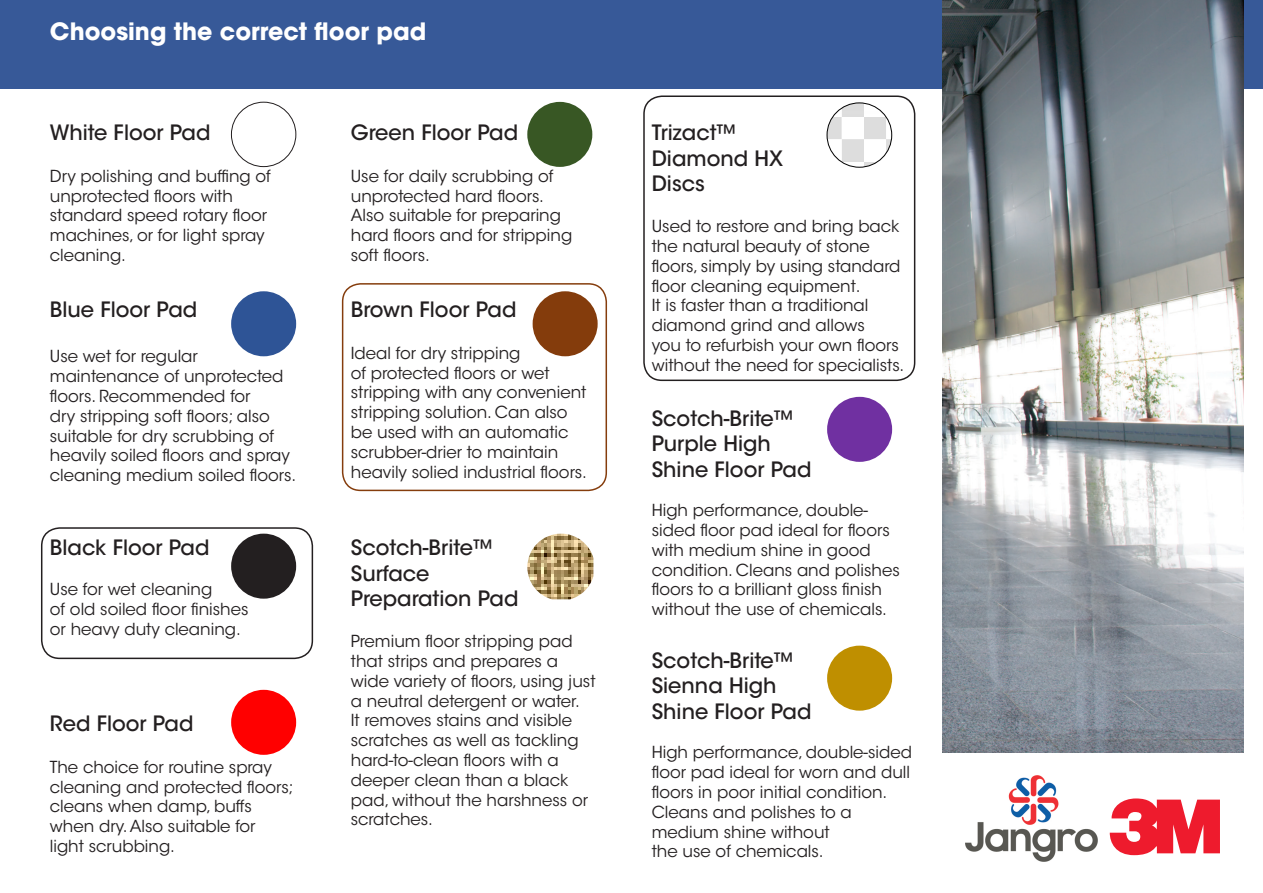
<style>
.page{position:relative;width:1263px;height:893px;background:#fff}
.page>*{position:absolute;margin:0;border:0;box-sizing:border-box;transform-origin:0 0}
.t1{font:700 23.7px "ITC Avant Garde Std";color:#fff}
.t2{font:500 21px "ITC Avant Garde Std";color:#231f20}
.t3{font:16.5px/19.8px "ITC Avant Garde Std";color:#231f20}
</style>
<div class="page">
<div style="left:643px;top:95px;width:272px;height:286px;border:2px solid #231f20;border-radius:18px"></div>
<div style="left:41px;top:527px;width:272px;height:132px;border:2px solid #231f20;border-radius:18px"></div>
<div style="left:342px;top:283px;width:265px;height:208px;border:2px solid #853d0d;border-radius:18px"></div>
<div style="left:0;top:0;width:1263px;height:88px;background:#375998"></div>
<div style="left:231px;top:102px;width:65px;height:65px;border:1px solid #231f20;border-radius:50%"></div>
<div style="left:527px;top:102px;width:65px;height:65px;background:#385724;border-radius:50%"></div>
<img style="left:527px;top:534px;width:66px;height:65px">
<div style="left:231px;top:690px;width:65px;height:65px;background:#f00;border-radius:50%"></div>
<div style="left:231px;top:291px;width:65px;height:65px;background:#2e5496;border-radius:50%"></div>
<div style="left:231px;top:534px;width:65px;height:65px;background:#231f20;border-radius:50%"></div>
<div style="left:533px;top:291px;width:65px;height:65px;background:#843c0c;border-radius:50%"></div>
<div style="left:827px;top:397px;width:65px;height:65px;background:#7030a1;border-radius:50%"></div>
<div style="left:827px;top:646px;width:65px;height:65px;background:#bf8f00;border-radius:50%"></div>
<img style="left:886px;top:117px;width:6px;height:36px">
<img style="left:842px;top:103px;width:44px;height:64px">
<img style="left:827px;top:108px;width:15px;height:54px">
<div style="left:827px;top:103px;width:65px;height:65px;border:1px solid #000;border-radius:50%"></div>
<img style="left:943px;top:0;width:300px;height:753px">
<svg style="left:1110px;top:798px;width:110px;height:57px"></svg>
<img style="left:966px;top:775px;width:132px;height:87px">
<p class="t1" style="left:50px;top:16px;width:378px">Choosing the correct floor pad</p>
<p class="t2" style="left:50px;top:120px;width:162px">White Floor Pad</p>
<p class="t3" style="left:50px;top:166px;width:223px">Dry polishing and buffing of</p>
<p class="t3" style="left:50px;top:186px;width:219px">unprotected floors with standard speed rotary floor machines, or for light spray cleaning.</p>
<p class="t2" style="left:50px;top:297px;width:149px">Blue Floor Pad</p>
<p class="t3" style="left:50px;top:347px;width:235px">Use wet for regular maintenance of unprotected floors. Recommended for<br>dry stripping soft floors; also suitable for dry scrubbing of</p>
<p class="t3" style="left:50px;top:446px;width:242px">heavily soiled floors and spray</p>
<p class="t3" style="left:50px;top:465px;width:248px">cleaning medium soiled floors.</p>
<p class="t2" style="left:50px;top:535px;width:161px">Black Floor Pad</p>
<p class="t3" style="left:50px;top:579px;width:164px">Use for wet cleaning</p>
<p class="t3" style="left:50px;top:599px;width:200px">of old soiled floor finishes</p>
<p class="t3" style="left:50px;top:619px;width:192px">or heavy duty cleaning.</p>
<p class="t2" style="left:50px;top:711px;width:145px">Red Floor Pad</p>
<p class="t3" style="left:50px;top:757px;width:223px">The choice for routine spray</p>
<p class="t3" style="left:50px;top:777px;width:245px">cleaning and protected floors;</p>
<p class="t3" style="left:50px;top:797px;width:204px">cleans when damp, buffs</p>
<p class="t3" style="left:50px;top:816px;width:207px">when dry. Also suitable for</p>
<p class="t3" style="left:50px;top:836px;width:126px">light scrubbing.</p>
<p class="t2" style="left:351px;top:120px;width:169px">Green Floor Pad</p>
<p class="t3" style="left:351px;top:166px;width:204px">Use for daily scrubbing of</p>
<p class="t3" style="left:351px;top:186px;width:195px">unprotected hard floors.</p>
<p class="t3" style="left:351px;top:206px;width:212px">Also suitable for preparing</p>
<p class="t3" style="left:351px;top:225px;width:223px">hard floors and for stripping</p>
<p class="t3" style="left:351px;top:245px;width:81px">soft floors.</p>
<p class="t2" style="left:351px;top:297px;width:167px">Brown Floor Pad</p>
<p class="t3" style="left:351px;top:343px;width:171px">Ideal for dry stripping</p>
<p class="t3" style="left:351px;top:363px;width:200px">of protected floors or wet</p>
<p class="t3" style="left:351px;top:383px;width:238px">stripping with any convenient stripping solution. Can also be used with an automatic scrubber-drier to maintain heavily solied industrial floors.</p>
<p class="t2" style="left:351px;top:535px;width:144px">Scotch-Brite™</p>
<p class="t2" style="left:351px;top:560px;width:80px">Surface</p>
<p class="t2" style="left:351px;top:585px;width:169px">Preparation Pad</p>
<p class="t3" style="left:351px;top:631px;width:246px">Premium floor stripping pad that strips and prepares a wide variety of floors, using just a neutral detergent or water.<br>It removes stains and visible scratches as well as tackling hard-to-clean floors with a deeper clean than a black pad, without the harshness or scratches.</p>
<p class="t2" style="left:652px;top:120px;width:87px">Trizact™</p>
<p class="t2" style="left:652px;top:145px;width:133px">Diamond HX</p>
<p class="t2" style="left:652px;top:170px;width:55px">Discs</p>
<p class="t3" style="left:652px;top:216px;width:254px">Used to restore and bring back the natural beauty of stone floors, simply by using standard floor cleaning equipment.<br>It is faster than a traditional diamond grind and allows<br>you to refurbish your own floors without the need for specialists.</p>
<p class="t2" style="left:652px;top:406px;width:144px">Scotch-Brite™</p>
<p class="t2" style="left:652px;top:431px;width:121px">Purple High</p>
<p class="t2" style="left:652px;top:456px;width:161px">Shine Floor Pad</p>
<p class="t3" style="left:652px;top:501px;width:250px">High performance, double&shy;sided floor pad ideal for floors with medium shine in good condition. Cleans and polishes floors to a brilliant gloss finish without the use of chemicals.</p>
<p class="t2" style="left:652px;top:648px;width:144px">Scotch-Brite™</p>
<p class="t2" style="left:652px;top:673px;width:126px">Sienna High</p>
<p class="t2" style="left:652px;top:698px;width:161px">Shine Floor Pad</p>
<p class="t3" style="left:652px;top:743px;width:262px">High performance, double-sided floor pad ideal for worn and dull floors in poor initial condition.<br>Cleans and polishes to a medium shine without</p>
<p class="t3" style="left:652px;top:842px;width:173px">the use of chemicals.</p>
</div>
